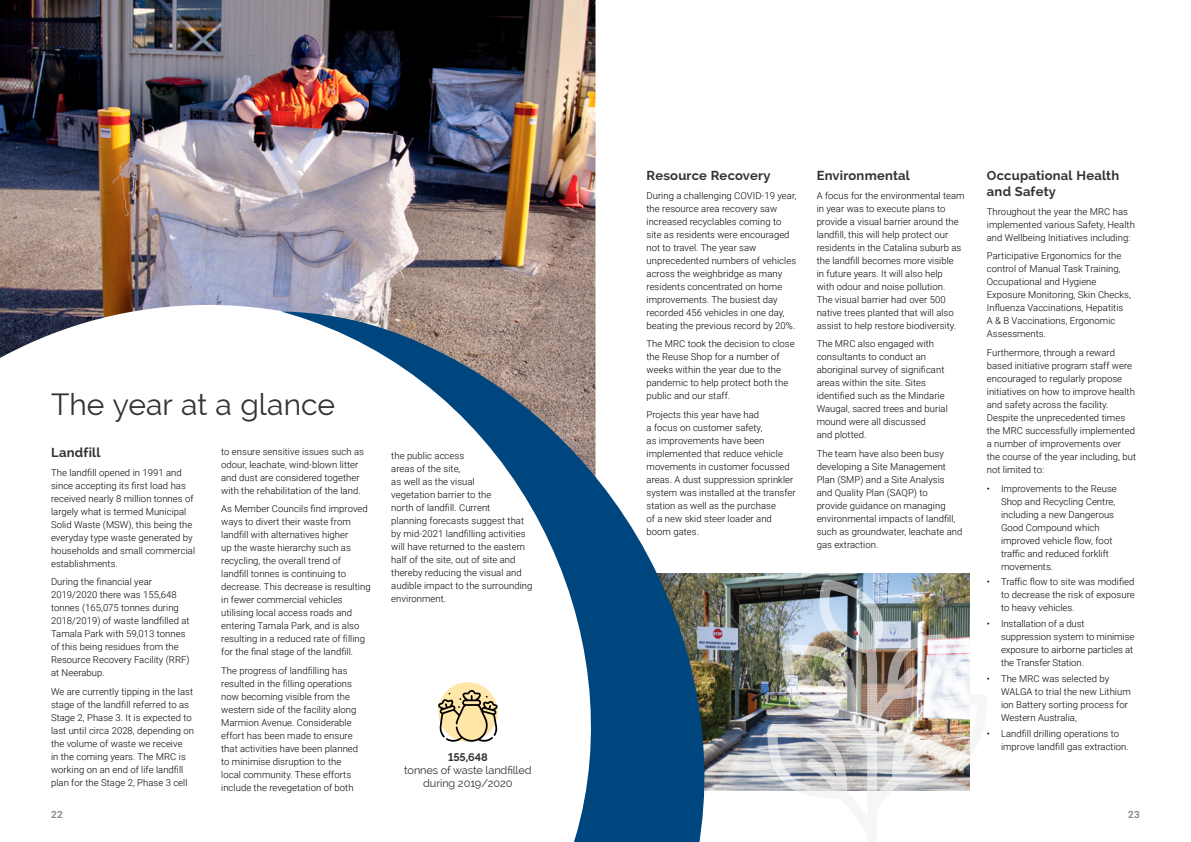
<style>
.page{position:relative;width:1191px;height:842px;background:#fff}
.page>*{position:absolute;margin:0;border:0;box-sizing:border-box;transform-origin:0 0}
.t1{font:30px "Raleway";color:#333334}
.t2{font:700 13px/16px "Raleway";letter-spacing:.015em;color:#333334}
.pullout{font:11px/13px "Raleway";letter-spacing:-.01em;color:#333334;text-align:center}
.t3{font:700 10px "Roboto";color:#8a8c8e}
.ul{font:300 9.5px/13px "Roboto";letter-spacing:.005em;color:#000}
.ul_end{font:300 9.5px/13px "Roboto";letter-spacing:.005em;color:#000}
.s1{font-weight:700}
</style>
<div class="page">
<img style="left:757px;top:573px;width:212px;height:218px">
<img style="left:0;top:0;width:595px;height:358px">
<svg style="left:235px;top:311px;width:522px;height:531px"></svg>
<img style="left:767px;top:579px;width:203px;height:212px">
<div style="left:438px;top:682px;width:59px;height:60px;background:#ffe7aa;border-radius:50%"></div>
<svg style="left:438px;top:690px;width:60px;height:52px"></svg>
<h1 class="t1" style="left:51px;top:387px;width:285px">The year at a glance</h1>
<h2 class="t2" style="left:51px;top:444px;width:51px">Landfill</h2>
<p class="ul" style="left:51px;top:465px;width:146px">The landfill opened in 1991 and since accepting its first load has received nearly 8 million tonnes of largely what is termed Municipal<br>Solid Waste (MSW), this being the everyday type waste generated by households and small commercial establishments.</p>
<p class="ul" style="left:51px;top:575px;width:140px">During the financial year<br>2019/2020 there was 155,648 tonnes (165,075 tonnes during<br>2018/2019) of waste landfilled at<br>Tamala Park with 59,013 tonnes of this being residues from the<br>Resource Recovery Facility (RRF) at Neerabup.</p>
<p class="ul" style="left:51px;top:685px;width:144px">We are currently tipping in the last stage of the landfill referred to as<br>Stage 2, Phase 3. It is expected to last until circa 2028, depending on the volume of waste we receive<br>in the coming years. The MRC is working on an end of life landfill plan for the Stage 2, Phase 3 cell</p>
<p class="ul" style="left:221px;top:444px;width:144px">to ensure sensitive issues such as odour, leachate, wind-blown litter and dust are considered together with the rehabilitation of the land.</p>
<p class="ul" style="left:221px;top:502px;width:151px">As Member Councils find improved ways to divert their waste from landfill with alternatives higher<br>up the waste hierarchy such as recycling, the overall trend of landfill tonnes is continuing to decrease. This decrease is resulting in fewer commercial vehicles utilising local access roads and entering Tamala Park, and is also resulting in a reduced rate of filling for the final stage of the landfill.</p>
<p class="ul" style="left:221px;top:664px;width:138px">The progress of landfilling has resulted in the filling operations now becoming visible from the western side of the facility along<br>Marmion Avenue. Considerable effort has been made to ensure that activities have been planned to minimise disruption to the local community. These efforts include the revegetation of both</p>
<p class="ul" style="left:391px;top:448px;width:143px">the public access<br>areas of the site,<br>as well as the visual<br>vegetation barrier to the<br>north of landfill. Current<br>planning forecasts suggest that by mid-2021 landfilling activities will have returned to the eastern half of the site, out of site and thereby reducing the visual and audible impact to the surrounding environment.</p>
<p class="pullout" style="left:404px;top:750px;width:129px"><span class="s1">155,648<br></span>tonnes of waste landfilled during 2019/2020</p>
<h2 class="t2" style="left:646px;top:167px;width:126px">Resource Recovery</h2>
<p class="ul" style="left:646px;top:188px;width:151px">During a challenging COVID-19 year, the resource area recovery saw increased recyclables coming to site as residents were encouraged not to travel. The year saw unprecedented numbers of vehicles across the weighbridge as many residents concentrated on home improvements. The busiest day recorded 456 vehicles in one day, beating the previous record by 20%.</p>
<p class="ul" style="left:646px;top:337px;width:150px">The MRC took the decision to close the Reuse Shop for a number of weeks within the year due to the pandemic to help protect both the public and our staff.</p>
<p class="ul" style="left:646px;top:408px;width:151px">Projects this year have had<br>a focus on customer safety,<br>as improvements have been implemented that reduce vehicle movements in customer focussed areas. A dust suppression sprinkler system was installed at the transfer station as well as the purchase<br>of a new skid steer loader and boom gates.</p>
<h2 class="t2" style="left:816px;top:167px;width:95px">Environmental</h2>
<p class="ul" style="left:816px;top:188px;width:150px">A focus for the environmental team in year was to execute plans to provide a visual barrier around the landfill, this will help protect our residents in the Catalina suburb as the landfill becomes more visible<br>in future years. It will also help<br>with odour and noise pollution.<br>The visual barrier had over 500 native trees planted that will also assist to help restore biodiversity.</p>
<p class="ul" style="left:816px;top:337px;width:133px">The MRC also engaged with consultants to conduct an aboriginal survey of significant areas within the site. Sites identified such as the Mindarie<br>Waugal, sacred trees and burial mound were all discussed<br>and plotted.</p>
<p class="ul" style="left:816px;top:447px;width:147px">The team have also been busy developing a Site Management<br>Plan (SMP) and a Site Analysis and Quality Plan (SAQP) to<br>provide guidance on managing environmental impacts of landfill, such as groundwater, leachate and gas extraction.</p>
<h2 class="t2" style="left:986px;top:167px;width:134px">Occupational Health and Safety</h2>
<p class="ul" style="left:986px;top:204px;width:150px">Throughout the year the MRC has implemented various Safety, Health and Wellbeing Initiatives including:</p>
<p class="ul" style="left:986px;top:249px;width:145px">Participative Ergonomics for the control of Manual Task Training,<br>Occupational and Hygiene<br>Exposure Monitoring, Skin Checks,<br>Influenza Vaccinations, Hepatitis<br>A &amp; B Vaccinations, Ergonomic<br>Assessments.</p>
<p class="ul" style="left:986px;top:346px;width:151px">Furthermore, through a reward based initiative program staff were encouraged to regularly propose initiatives on how to improve health and safety across the facility.<br>Despite the unprecedented times the MRC successfully implemented a number of improvements over the course of the year including, but not limited to:</p>
<p class="ul" style="left:1001px;top:481px;width:117px;text-indent:-14px">• Improvements to the Reuse<br>Shop and Recycling Centre, including a new Dangerous<br>Good Compound which improved vehicle flow, foot traffic and reduced forklift movements.</p>
<p class="ul" style="left:1001px;top:575px;width:135px;text-align:justify;text-indent:-14px">• Traffic flow to site was modified to decrease the risk of exposure to heavy vehicles.</p>
<p class="ul" style="left:1001px;top:617px;width:135px;text-indent:-14px">• Installation of a dust suppression system to minimise exposure to airborne particles at the Transfer Station.</p>
<p class="ul" style="left:1001px;top:672px;width:131px;text-indent:-14px">• The MRC was selected by<br>WALGA to trial the new Lithium ion Battery sorting process for<br>Western Australia,</p>
<p class="ul_end" style="left:1001px;top:727px;width:129px;text-indent:-14px">• Landfill drilling operations to improve landfill gas extraction.</p>
<p class="t3" style="left:51px;top:807px;width:13px">22</p>
<p class="t3" style="left:1128px;top:807px;width:13px">23</p>
</div>
